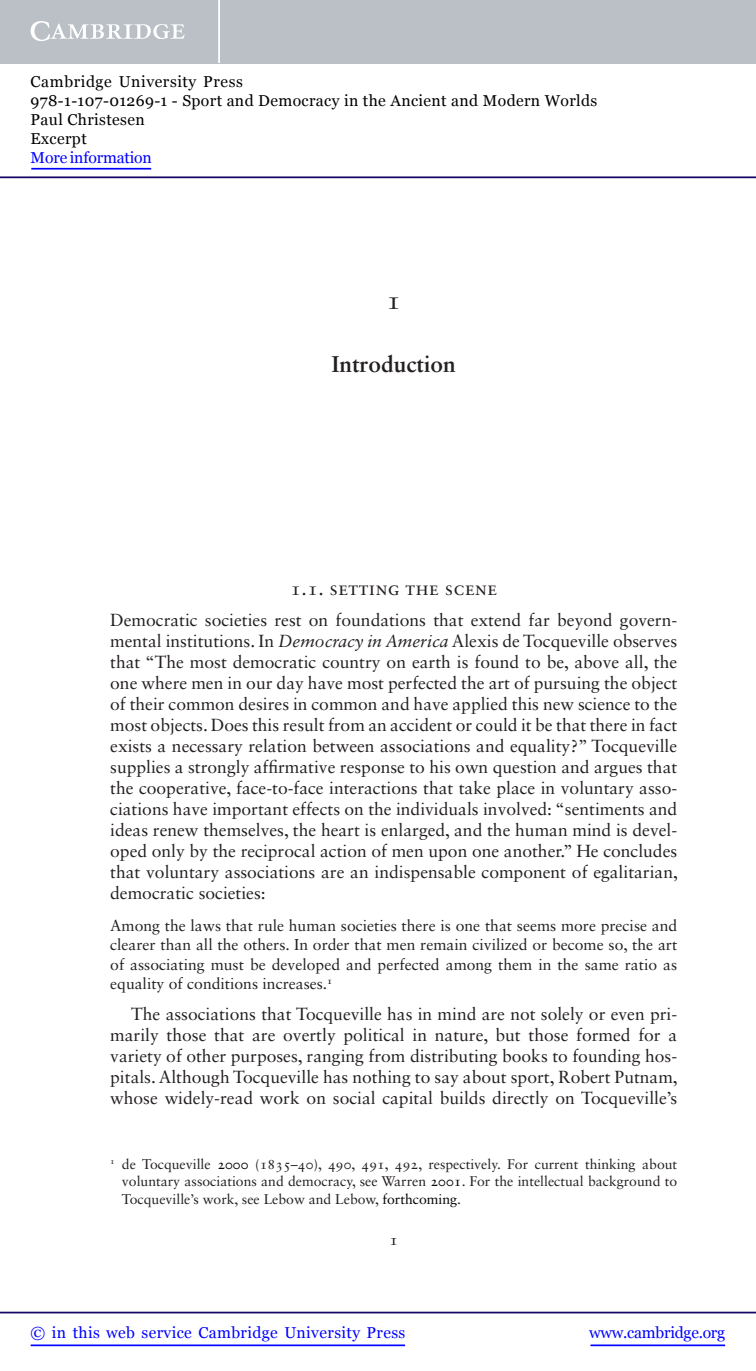
<style>
.page{position:relative;width:756px;height:1371px;background:#fff}
.page>*{position:absolute;margin:0;border:0;box-sizing:border-box;transform-origin:0 0}
.t1{font:26.25px "Sabon LT Std";color:#231f20}
.t2{font:700 22.75px "Sabon LT Std";color:#231f20}
.t3{font:19.25px "Sabon LT Std";letter-spacing:.025em;color:#231f20}
.t4{font:17.5px/21px "Sabon LT Std";color:#231f20;text-align:justify}
.t5{font:15.75px/19.2px "Sabon LT Std";color:#231f20;text-align:justify}
.t6{font:15.75px/18.9px "Georgia";letter-spacing:.025em;color:#000}
.t7{font:15.75px "Georgia";letter-spacing:.025em;color:#00f}
.t8{font:15.75px "Georgia";letter-spacing:-.015em;color:#00f}
.t9{font:15.75px "Georgia";letter-spacing:-.01em;color:#00f}
.t10{font:14px/17.5px "Sabon LT Std";color:#231f20;text-align:justify}
.s1{font-style:italic}
.s2{color:#000}
</style>
<div class="page">
<hr style="left:591px;top:1344px;width:134px;height:1px;background:#00f">
<hr style="left:0;top:1311px;width:756px;height:2px;background:#150666">
<hr style="left:31px;top:1344px;width:374px;height:1px;background:#00f">
<div style="left:0;top:0;width:756px;height:63px;background:#bac0c6"></div>
<svg style="left:31px;top:21px;width:154px;height:20px"></svg>
<hr style="left:218px;top:0;width:2px;height:63px;background:#fff">
<hr style="left:0;top:176px;width:756px;height:2px;background:#150666">
<hr style="left:31px;top:168px;width:120px;height:1px;background:#00f">
<p class="t6" style="left:31px;top:72px;width:568px">Cambridge University Press<br>978-1-107-01269-1 - Sport and Democracy in the Ancient and Modern Worlds<br>Paul Christesen<br>Excerpt</p>
<p class="t9" style="left:31px;top:148px;width:123px">More information</p>
<p class="t1" style="left:386px;top:284px;width:16px">1</p>
<p class="t2" style="left:332px;top:350px;width:125px">Introduction</p>
<p class="t3" style="left:290px;top:576px;width:208px">1.1. Setting the Scene</p>
<p class="t4" style="left:110px;top:609px;width:569px">Democratic societies rest on foundations that extend far beyond govern&shy;mental institutions. In <span class="s1">Democracy in America</span> Alexis de Tocqueville observes that “The most democratic country on earth is found to be, above all, the one where men in our day have most perfected the art of pursuing the object of their common desires in common and have applied this new science to the most objects. Does this result from an accident or could it be that there in fact exists a necessary relation between associations and equality?” Tocqueville supplies a strongly affirmative response to his own question and argues that the cooperative, face-to-face interactions that take place in voluntary asso&shy;ciations have important effects on the individuals involved: “sentiments and ideas renew themselves, the heart is enlarged, and the human mind is devel&shy;oped only by the reciprocal action of men upon one another.” He concludes that voluntary associations are an indispensable component of egalitarian, democratic societies:</p>
<p class="t5" style="left:110px;top:915px;width:569px">Among the laws that rule human societies there is one that seems more precise and clearer than all the others. In order that men remain civilized or become so, the art of associating must be developed and perfected among them in the same ratio as equality of conditions increases.<sup>1</sup></p>
<p class="t4" style="left:110px;top:1003px;width:569px;text-indent:21px">The associations that Tocqueville has in mind are not solely or even pri&shy;marily those that are overtly political in nature, but those formed for a variety of other purposes, ranging from distributing books to founding hos&shy;pitals. Although Tocqueville has nothing to say about sport, Robert Putnam, whose widely-read work on social capital builds directly on Tocqueville’s</p>
<p class="t10" style="left:122px;top:1154px;width:557px;text-indent:-12px"><sup>1</sup> de Tocqueville <span class="s2">2000</span> (1835–40), 490, 491, 492, respectively. For current thinking about voluntary associations and democracy, see Warren <span class="s2">2001</span>. For the intellectual background to Tocqueville’s work, see Lebow and Lebow, <span class="s2">forthcoming</span>.</p>
<p class="t5" style="left:389px;top:1229px;width:10px">1</p>
<p class="t7" style="left:31px;top:1323px;width:376px">© in this web service Cambridge University Press</p>
<p class="t8" style="left:589px;top:1323px;width:137px">www.cambridge.org</p>
</div>
